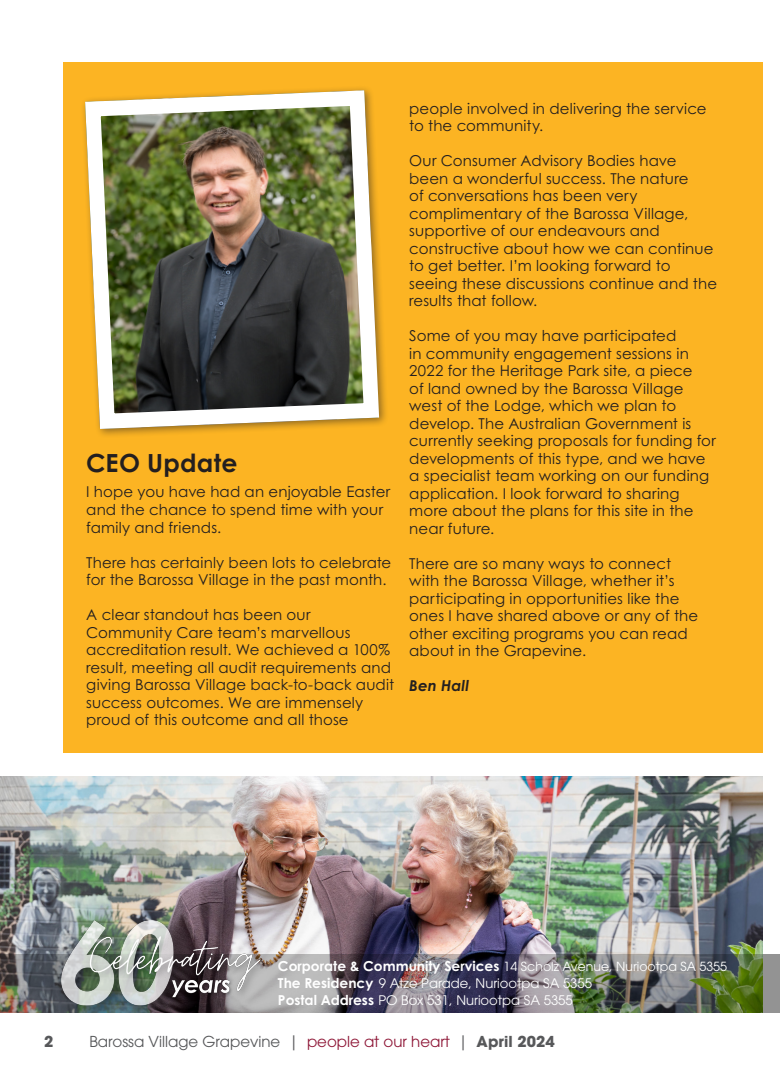
<style>
.page{position:relative;width:780px;height:1088px;background:#fff}
.page>*{position:absolute;margin:0;border:0;box-sizing:border-box;transform-origin:0 0}
.t1{font:700 25px "Century Gothic Pro";letter-spacing:.01em;color:#231f20}
.t2{font:15px/17.5px "Century Gothic Pro";letter-spacing:.01em;color:#231f20}
.t3{font:15px "ITC Avant Garde Pro";color:#57585a}
.t4{font:italic 700 15px "Century Gothic Pro";letter-spacing:.01em;color:#231f20}
.t5{font:700 15px "ITC Avant Garde Pro";color:#57585a}
.t6{font:13.12px "ITC Avant Garde Pro";color:#fff}
.t7{font:12.5px "ITC Avant Garde Pro";color:#fff}
.s1{font-family:"Century Gothic Pro";font-weight:700;font-size:13.75px}
.s2{color:#8f1838}
.s3{font-weight:700}
</style>
<div class="page">
<img style="left:0;top:776px;width:762px;height:178px">
<div style="left:63px;top:63px;width:699px;height:690px;background:#fcb423"></div>
<img style="left:83px;top:88px;width:303px;height:348px">
<img style="left:0;top:954px;width:780px;height:58px">
<img style="left:30px;top:908px;width:248px;height:104px">
<p class="t1" style="left:86px;top:448px;width:153px">CEO Update</p>
<p class="t2" style="left:86px;top:483px;width:305px">I hope you have had an enjoyable Easter and the chance to spend time with your family and friends.</p>
<p class="t2" style="left:86px;top:553px;width:306px">There has certainly been lots to celebrate for the Barossa Village in the past month.</p>
<p class="t2" style="left:86px;top:606px;width:309px">A clear standout has been our Community Care team’s marvellous accreditation result. We achieved a 100% result, meeting all audit requirements and giving Barossa Village back-to-back audit success outcomes. We are immensely proud of this outcome and all those</p>
<p class="t2" style="left:409px;top:99px;width:299px">people involved in delivering the service to the community.</p>
<p class="t2" style="left:409px;top:152px;width:309px">Our Consumer Advisory Bodies have been a wonderful success. The nature<br>of conversations has been very complimentary of the Barossa Village, supportive of our endeavours and constructive about how we can continue to get better. I’m looking forward to seeing these discussions continue and the results that follow.</p>
<p class="t2" style="left:409px;top:327px;width:308px">Some of you may have participated<br>in community engagement sessions in 2022 for the Heritage Park site, a piece<br>of land owned by the Barossa Village west of the Lodge, which we plan to develop. The Australian Government is currently seeking proposals for funding for developments of this type, and we have a specialist team working on our funding application. I look forward to sharing more about the plans for this site in the near future.</p>
<p class="t2" style="left:409px;top:554px;width:290px">There are so many ways to connect with the Barossa Village, whether it’s participating in opportunities like the ones I have shared above or any of the other exciting programs you can read about in the Grapevine.</p>
<p class="t4" style="left:409px;top:676px;width:61px">Ben Hall</p>
<p class="t7" style="left:278px;top:958px;width:450px"><span class="s1">Corporate &amp; Community Services</span> 14 Scholz Avenue, Nuriootpa SA 5355</p>
<p class="t6" style="left:278px;top:974px;width:315px"><span class="s1">The Residency</span> 9 Atze Parade, Nuriootpa SA 5355</p>
<p class="t6" style="left:278px;top:992px;width:296px"><span class="s1">Postal Address</span> PO Box 531, Nuriootpa SA 5355</p>
<p class="t5" style="left:44px;top:1031px;width:11px">2</p>
<p class="t3" style="left:89px;top:1032px;width:467px">Barossa Village Grapevine | <span class="s2">people at our heart</span> | <span class="s3">April 2024</span></p>
</div>
